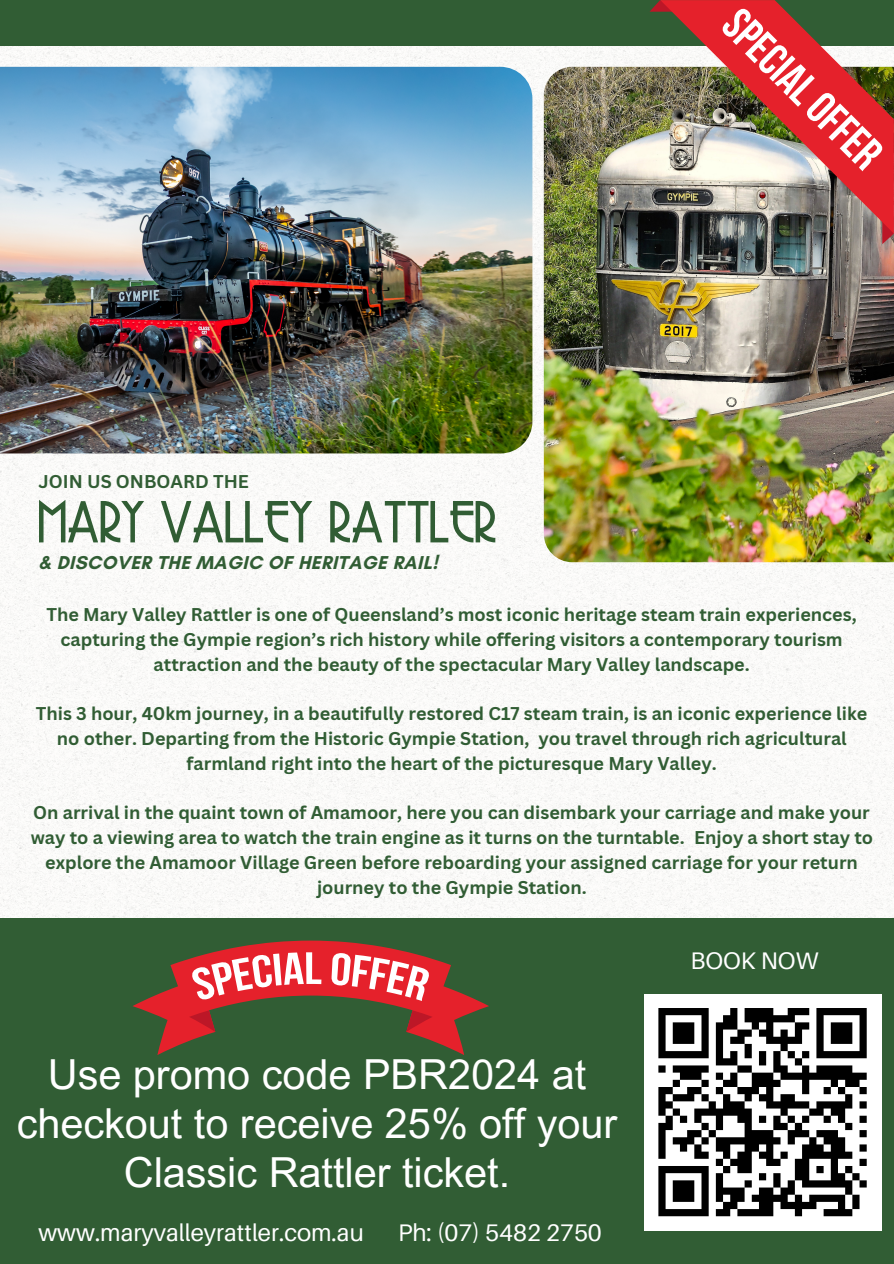
<style>
.page{position:relative;width:894px;height:1264px;background:#fff}
.page>*{position:absolute;margin:0;border:0;box-sizing:border-box;transform-origin:0 0}
.t1{font:55.05px "Copasetic";color:#315d34}
.t2{font:41.4px/49.1px "Arial MT Pro";color:#fff;text-align:center}
.t3{font:24px "Aileron";color:#fff}
.t4{font:700 19.05px "Glacial Indifference";letter-spacing:.025em;color:#315d34}
.t5{font:700 18px/24.8px "Canva Sans";color:#315d34;text-align:center}
</style>
<div class="page">
<img style="left:0;top:45px;width:893px;height:873px">
<img style="left:543px;top:67px;width:350px;height:495px">
<img style="left:0;top:67px;width:532px;height:386px">
<div style="left:0;top:0;width:893px;height:45px;background:#315d34"></div>
<div style="left:0;top:918px;width:893px;height:345px;background:#315d34"></div>
<img style="left:649px;top:0;width:244px;height:244px">
<img style="left:660px;top:0;width:233px;height:234px">
<img style="left:721px;top:8px;width:162px;height:163px">
<svg style="left:132px;top:940px;width:357px;height:115px"></svg>
<div style="left:643px;top:993px;width:237px;height:237px;background:#fff"></div>
<svg style="left:658px;top:1008px;width:209px;height:209px"></svg>
<p class="t5" style="left:38px;top:469px;width:212px">JOIN US ONBOARD THE</p>
<h5 class="t1" style="left:38px;top:498px;width:459px">MARY VALLEY RATTLER</h5>
<h5 class="t4" style="left:38px;top:550px;width:400px">&amp; DISCOVER THE MAGIC OF HERITAGE RAIL!</h5>
<p class="t5" style="left:46px;top:602px;width:811px">The Mary Valley Rattler is one of Queensland’s most iconic heritage steam train experiences, capturing the Gympie region’s rich history while offering visitors a contemporary tourism attraction and the beauty of the spectacular Mary Valley landscape.</p>
<p class="t5" style="left:36px;top:701px;width:832px">This 3 hour, 40km journey, in a beautifully restored C17 steam train, is an iconic experience like no other. Departing from the Historic Gympie Station, you travel through rich agricultural farmland right into the heart of the picturesque Mary Valley.</p>
<p class="t5" style="left:31px;top:800px;width:843px">On arrival in the quaint town of Amamoor, here you can disembark your carriage and make your way to a viewing area to watch the train engine as it turns on the turntable. Enjoy a short stay to explore the Amamoor Village Green before reboarding your assigned carriage for your return journey to the Gympie Station.</p>
<h4 class="t2" style="left:17px;top:1054px;width:602px">Use promo code PBR2024 at checkout to receive 25% off your<br>Classic Rattler ticket.</h4>
<p class="t3" style="left:38px;top:1217px;width:327px">www.maryvalleyrattler.com.au</p>
<h2 class="t3" style="left:398px;top:1217px;width:205px">Ph: (07) 5482 2750</h2>
<p class="t3" style="left:690px;top:946px;width:129px">BOOK NOW</p>
</div>
